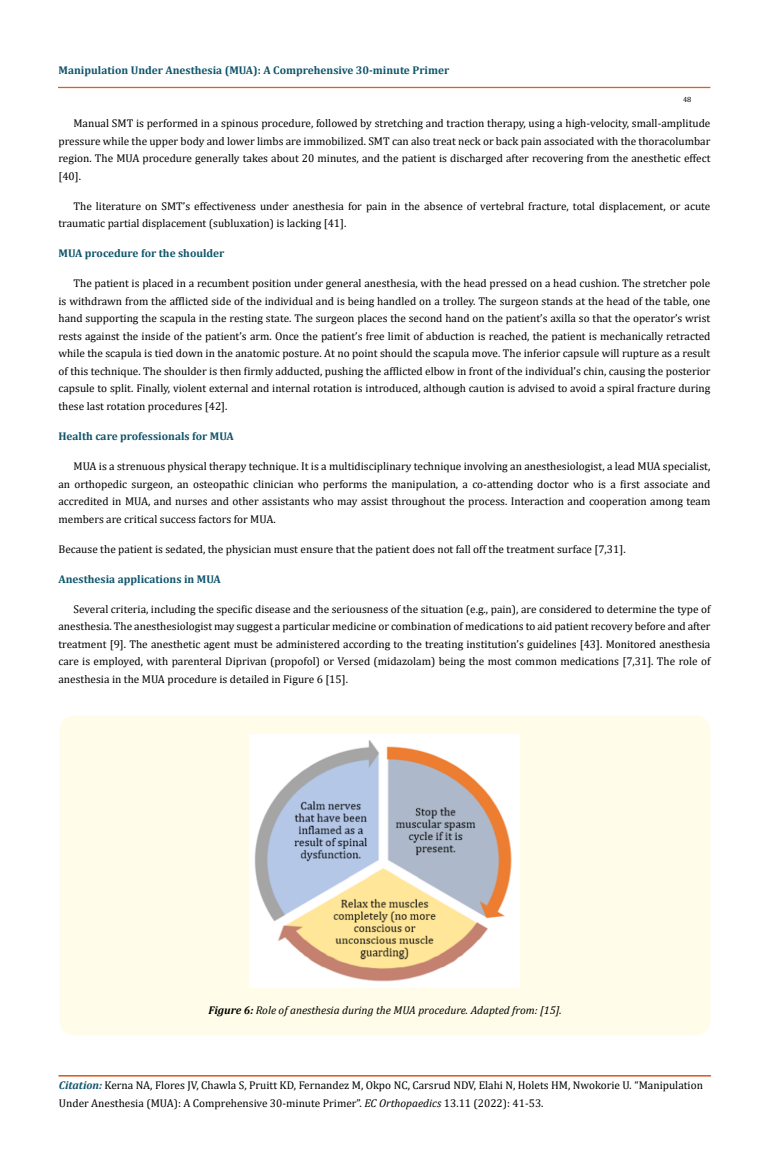
<style>
.page{position:relative;width:764px;height:1172px;background:#fff}
.page>*{position:absolute;margin:0;border:0;box-sizing:border-box;transform-origin:0 0}
.t1{font:11.25px/17.5px "Cambria";color:#000;text-align:justify}
.t2{font:700 11.25px "Cambria";color:#0e546a}
.t3{font:italic 11.25px "Cambria";color:#000}
.t4{font:7.5px "Cambria";color:#000}
.s1{font-weight:700}
.s2{font-weight:700;font-style:italic;color:#0e546a}
.s3{font-style:italic}
</style>
<div class="page">
<div style="left:58px;top:87px;width:652px;height:1px;border:1px solid #e05d1a"></div>
<div style="left:59px;top:1075px;width:651px;height:1px;border:1px solid #e05d1a"></div>
<div style="left:59px;top:715px;width:651px;height:320px;background:#fffde9;border-radius:15px"></div>
<img style="left:249px;top:734px;width:271px;height:252px">
<p class="t2" style="left:59px;top:62px;width:392px">Manipulation Under Anesthesia (MUA): A Comprehensive 30-minute Primer</p>
<p class="t4" style="left:683px;top:95px;width:10px">48</p>
<p class="t1" style="left:58px;top:114px;width:653px;text-indent:15px">Manual SMT is performed in a spinous procedure, followed by stretching and traction therapy, using a high-velocity, small-amplitude pressure while the upper body and lower limbs are immobilized. SMT can also treat neck or back pain associated with the thoracolumbar region. The MUA procedure generally takes about 20 minutes, and the patient is discharged after recovering from the anesthetic effect [40].</p>
<p class="t1" style="left:58px;top:197px;width:653px;text-indent:15px">The literature on SMT’s effectiveness under anesthesia for pain in the absence of vertebral fracture, total displacement, or acute traumatic partial displacement (subluxation) is lacking [41].</p>
<p class="t2" style="left:58px;top:245px;width:167px">MUA procedure for the shoulder</p>
<p class="t1" style="left:58px;top:275px;width:653px;text-indent:15px">The patient is placed in a recumbent position under general anesthesia, with the head pressed on a head cushion. The stretcher pole is withdrawn from the afflicted side of the individual and is being handled on a trolley. The surgeon stands at the head of the table, one hand supporting the scapula in the resting state. The surgeon places the second hand on the patient’s axilla so that the operator’s wrist rests against the inside of the patient’s arm. Once the patient’s free limit of abduction is reached, the patient is mechanically retracted while the scapula is tied down in the anatomic posture. At no point should the scapula move. The inferior capsule will rupture as a result of this technique. The shoulder is then firmly adducted, pushing the afflicted elbow in front of the individual’s chin, causing the posterior capsule to split. Finally, violent external and internal rotation is introduced, although caution is advised to avoid a spiral fracture during these last rotation procedures [42].</p>
<p class="t2" style="left:58px;top:428px;width:177px">Health care professionals for MUA</p>
<p class="t1" style="left:58px;top:457px;width:653px;text-indent:15px">MUA is a strenuous physical therapy technique. It is a multidisciplinary technique involving an anesthesiologist, a lead MUA specialist, an orthopedic surgeon, an osteopathic clinician who performs the manipulation, a co-attending doctor who is a first associate and accredited in MUA, and nurses and other assistants who may assist throughout the process. Interaction and cooperation among team members are critical success factors for MUA.</p>
<p class="t1" style="left:58px;top:540px;width:568px">Because the patient is sedated, the physician must ensure that the patient does not fall off the treatment surface [7,31].</p>
<p class="t2" style="left:58px;top:570px;width:164px">Anesthesia applications in MUA</p>
<p class="t1" style="left:58px;top:600px;width:653px;text-indent:15px">Several criteria, including the specific disease and the seriousness of the situation (e.g., pain), are considered to determine the type of anesthesia. The anesthesiologist may suggest a particular medicine or combination of medications to aid patient recovery before and after treatment [9]. The anesthetic agent must be administered according to the treating institution’s guidelines [43]. Monitored anesthesia care is employed, with parenteral Diprivan (propofol) or Versed (midazolam) being the most common medications [7,31]. The role of anesthesia in the MUA procedure is detailed in Figure 6 [15].</p>
<p class="t3" style="left:208px;top:1002px;width:355px"><span class="s1">Figure 6:</span> Role of anesthesia during the MUA procedure. Adapted from: [15].</p>
<p class="t1" style="left:59px;top:1076px;width:645px"><span class="s2">Citation:</span> Kerna NA, Flores JV, Chawla S, Pruitt KD, Fernandez M, Okpo NC, Carsrud NDV, Elahi N, Holets HM, Nwokorie U<span class="s3">.</span> “Manipulation<br>Under Anesthesia (MUA): A Comprehensive 30-minute Primer”. <span class="s3">EC Orthopaedics</span> 13.11 (2022): 41-53.</p>
</div>
